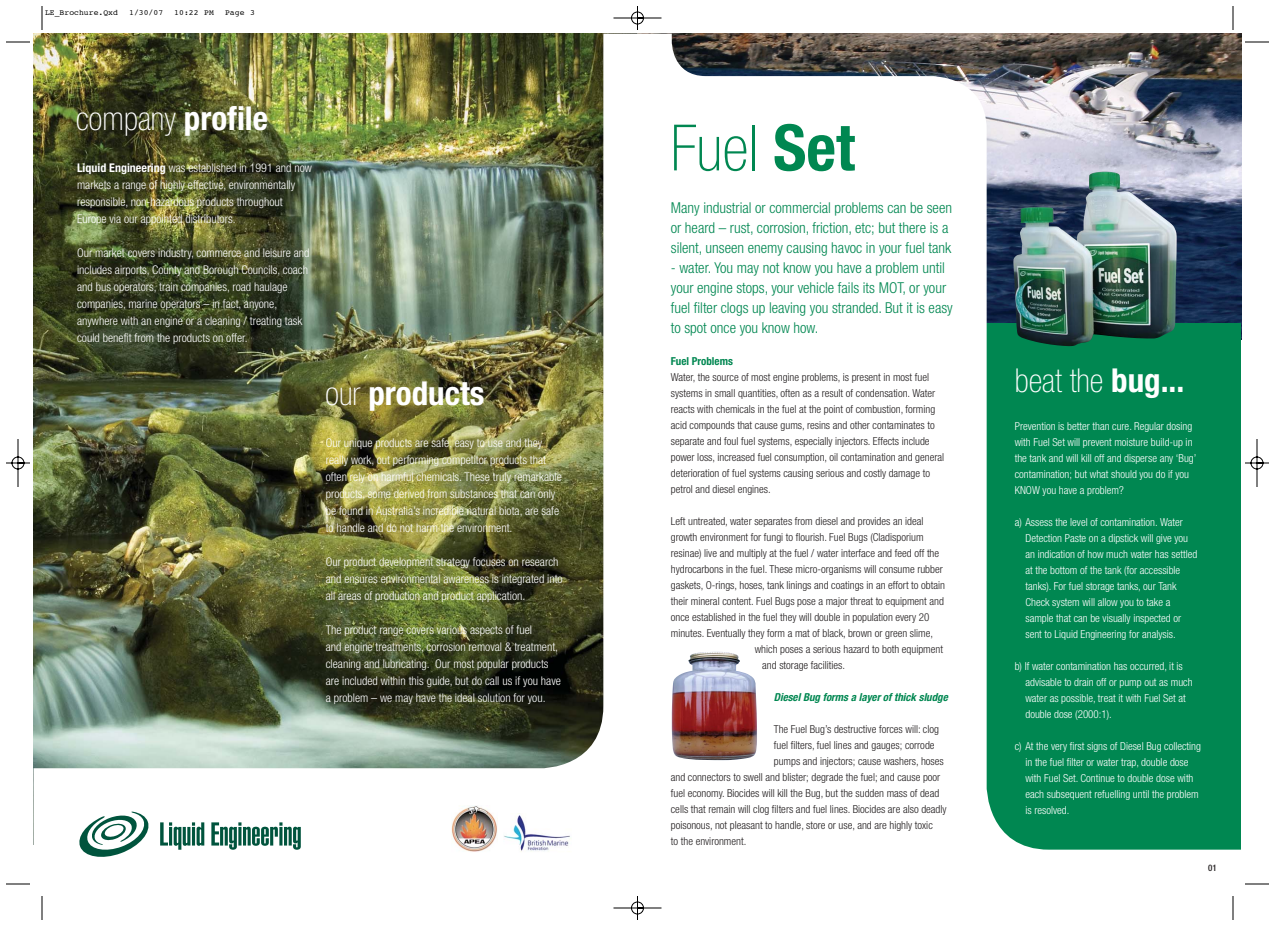
<style>
.page{position:relative;width:1275px;height:926px;background:#fff}
.page>*{position:absolute;margin:0;border:0;box-sizing:border-box;transform-origin:0 0}
.t1{font:100 condensed 64px "Helvetica Neue";color:#008751}
.t2{font:100 condensed 33px "Helvetica Neue";color:#fff}
.t3{font:700 condensed 33px "Helvetica Neue";color:#fff}
.t4{font:300 condensed 15px/20px "Helvetica Neue";color:#008751}
.t5{font:300 condensed 12px/17px "Helvetica Neue";color:#fff}
.t6{font:300 condensed 11px/16px "Helvetica Neue";color:#231f20}
.t7{font:300 condensed 11px/16px "Helvetica Neue";color:#fff}
.t8{font:italic 700 condensed 11px "Helvetica Neue";color:#008751}
.t9{font:700 condensed 11px "Helvetica Neue";color:#008751}
.t10{font:500 condensed 9px "Helvetica Neue";color:#231f20}
.t11{font:8px "Courier";letter-spacing:.01em;color:#000}
.s1{font-weight:700}
.s2{font-weight:100}
</style>
<div class="page">
<img style="left:6px;top:6px;width:1263px;height:914px">
<p class="t11" style="left:45px;top:9px;width:74px">LE_Brochure.Qxd</p>
<p class="t11" style="left:129px;top:9px;width:36px">1/30/07</p>
<p class="t11" style="left:174px;top:9px;width:41px">10:22 PM</p>
<p class="t11" style="left:225px;top:9px;width:31px">Page 3</p>
<h2 class="t2" style="left:76px;top:107px;width:194px">company <span class="s1">profile</span></h2>
<p class="t5" style="left:77px;top:160px;width:236px"><span class="s1">Liquid Engineering</span> was established in 1991 and now markets a range of highly effective, environmentally responsible, non-hazardous products throughout Europe via our appointed distributors.</p>
<p class="t5" style="left:77px;top:245px;width:234px">Our market covers industry, commerce and leisure and includes airports, County and Borough Councils, coach and bus operators, train companies, road haulage companies, marine operators – in fact, anyone, anywhere with an engine or a cleaning / treating task could benefit from the products on offer.</p>
<h2 class="t3" style="left:325px;top:382px;width:161px"><span class="s2">our</span> products</h2>
<p class="t5" style="left:326px;top:436px;width:238px">Our unique products are safe, easy to use and they really work, out performing competitor products that often rely on harmful chemicals. These truly remarkable products, some derived from substances that can only be found in Australia’s incredible natural biota, are safe to handle and do not harm the environment.</p>
<p class="t5" style="left:326px;top:555px;width:239px">Our product development strategy focuses on research and ensures environmental awareness is integrated into all areas of production and product application.</p>
<p class="t5" style="left:326px;top:623px;width:237px">The product range covers various aspects of fuel<br>and engine treatments, corrosion removal &amp; treatment, cleaning and lubricating. Our most popular products are included within this guide, but do call us if you have a problem – we may have the ideal solution for you.</p>
<h1 class="t1" style="left:670px;top:125px;width:186px">Fuel <span class="s1">Set</span></h1>
<h3 class="t4" style="left:671px;top:199px;width:283px">Many industrial or commercial problems can be seen or heard – rust, corrosion, friction, etc; but there is a silent, unseen enemy causing havoc in your fuel tank</h3>
<h3 class="t4" style="left:671px;top:259px;width:283px">- water. You may not know you have a problem until your engine stops, your vehicle fails its MOT, or your fuel filter clogs up leaving you stranded. But it is easy to spot once you know how.</h3>
<p class="t9" style="left:671px;top:358px;width:64px">Fuel Problems</p>
<p class="t6" style="left:671px;top:371px;width:275px">Water, the source of most engine problems, is present in most fuel systems in small quantities, often as a result of condensation. Water reacts with chemicals in the fuel at the point of combustion, forming acid compounds that cause gums, resins and other contaminates to separate and foul fuel systems, especially injectors. Effects include power loss, increased fuel consumption, oil contamination and general deterioration of fuel systems causing serious and costly damage to petrol and diesel engines.</p>
<p class="t6" style="left:671px;top:515px;width:254px">Left untreated, water separates from diesel and provides an ideal</p>
<p class="t6" style="left:671px;top:531px;width:254px">growth environment for fungi to flourish. Fuel Bugs (Cladisporium</p>
<p class="t6" style="left:671px;top:547px;width:270px">resinae) live and multiply at the fuel / water interface and feed off the</p>
<p class="t6" style="left:671px;top:563px;width:274px">hydrocarbons in the fuel. These micro-organisms will consume rubber</p>
<p class="t6" style="left:671px;top:579px;width:276px">gaskets, O-rings, hoses, tank linings and coatings in an effort to obtain</p>
<p class="t6" style="left:671px;top:595px;width:275px">their mineral content. Fuel Bugs pose a major threat to equipment and</p>
<p class="t6" style="left:671px;top:611px;width:260px">once established in the fuel they will double in population every 20</p>
<p class="t6" style="left:671px;top:627px;width:264px">minutes. Eventually they form a mat of black, brown or green slime,</p>
<p class="t6" style="left:755px;top:643px;width:190px">which poses a serious hazard to both equipment</p>
<p class="t6" style="left:762px;top:659px;width:84px">and storage facilities.</p>
<p class="t8" style="left:774px;top:694px;width:176px">Diesel Bug forms a layer of thick sludge</p>
<p class="t6" style="left:774px;top:723px;width:167px">The Fuel Bug’s destructive forces will: clog</p>
<p class="t6" style="left:774px;top:739px;width:162px">fuel filters, fuel lines and gauges; corrode</p>
<p class="t6" style="left:774px;top:755px;width:171px">pumps and injectors; cause washers, hoses</p>
<p class="t6" style="left:671px;top:771px;width:271px">and connectors to swell and blister; degrade the fuel; and cause poor</p>
<p class="t6" style="left:671px;top:787px;width:270px">fuel economy. Biocides will kill the Bug, but the sudden mass of dead</p>
<p class="t6" style="left:671px;top:803px;width:277px">cells that remain will clog filters and fuel lines. Biocides are also deadly</p>
<p class="t6" style="left:671px;top:819px;width:263px">poisonous, not pleasant to handle, store or use, and are highly toxic</p>
<p class="t6" style="left:671px;top:835px;width:77px">to the environment.</p>
<h2 class="t2" style="left:1015px;top:369px;width:171px">beat the <span class="s1">bug...</span></h2>
<p class="t7" style="left:1015px;top:419px;width:183px">Prevention is better than cure. Regular dosing with Fuel Set will prevent moisture build-up in the tank and will kill off and disperse any ‘Bug’ contamination; but what should you do if you KNOW you have a problem?</p>
<p class="t7" style="left:1025px;top:515px;width:173px;text-indent:-11px">a) Assess the level of contamination. Water Detection Paste on a dipstick will give you an indication of how much water has settled at the bottom of the tank (for accessible tanks). For fuel storage tanks, our Tank Check system will allow you to take a sample that can be visually inspected or sent to Liquid Engineering for analysis.</p>
<p class="t7" style="left:1025px;top:659px;width:169px;text-indent:-11px">b) If water contamination has occurred, it is advisable to drain off or pump out as much water as possible, treat it with Fuel Set at double dose (2000:1).</p>
<p class="t7" style="left:1025px;top:739px;width:177px;text-indent:-11px">c) At the very first signs of Diesel Bug collecting in the fuel filter or water trap, double dose with Fuel Set. Continue to double dose with each subsequent refuelling until the problem is resolved.</p>
<p class="t10" style="left:1208px;top:864px;width:10px">01</p>
</div>
